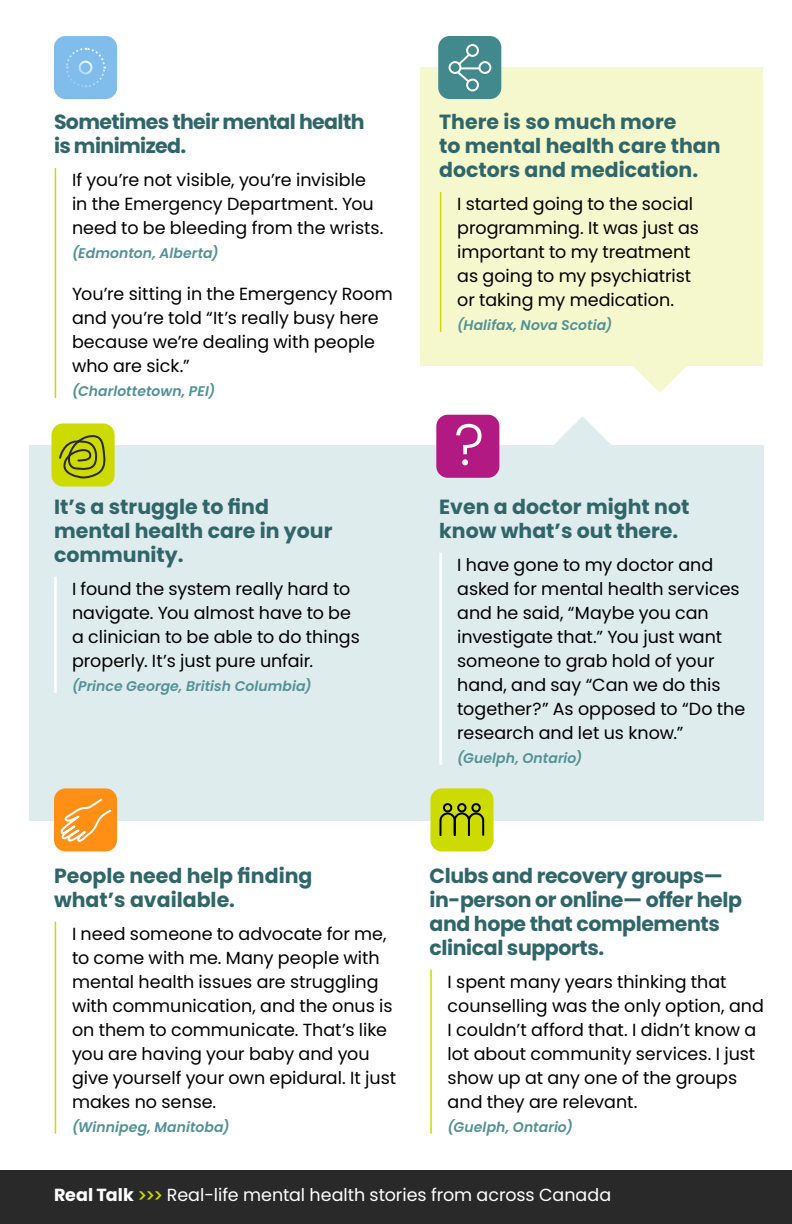
<style>
.page{position:relative;width:792px;height:1224px;background:#fff}
.page>*{position:absolute;margin:0;border:0;box-sizing:border-box;transform-origin:0 0}
.t1{font:700 20.4px/24px "Poppins";color:#306669}
.t2{font:700 20.4px/24px "Poppins";letter-spacing:-.02em;color:#306669}
.t3{font:700 20.4px/24px "Poppins";letter-spacing:-.03em;color:#306669}
.t4{font:17.6px/24px "Poppins";color:#000}
.t5{font:17.6px "Poppins";color:#fff}
.t6{font:italic 600 14px "Poppins";letter-spacing:.005em;color:#529296}
.s1{font-weight:700}
.s2{font-weight:500;font-size:18.2px;color:#cddb00}
</style>
<div class="page">
<div style="left:29px;top:445px;width:734px;height:376px;background:#dfeced"></div>
<div style="left:420px;top:68px;width:343px;height:298px;background:#f5f8cc"></div>
<hr style="left:55px;top:168px;width:1px;height:230px;background:#cddb00">
<hr style="left:440px;top:192px;width:1px;height:140px;background:#cddb00">
<div style="left:54px;top:788px;width:63px;height:63px;background:#ff9015;border-radius:12px"></div>
<div style="left:430px;top:788px;width:64px;height:63px;background:#cddb00;border-radius:12px"></div>
<hr style="left:54px;top:577px;width:3px;height:116px;background:#fff">
<hr style="left:439px;top:553px;width:3px;height:212px;background:#fff">
<div style="left:0;top:1170px;width:792px;height:54px;background:#292929"></div>
<hr style="left:55px;top:922px;width:1px;height:212px;background:#cddb00">
<hr style="left:430px;top:970px;width:2px;height:164px;background:#cddb00">
<div style="left:54px;top:36px;width:63px;height:63px;background:#80bdec;border-radius:12px"></div>
<svg style="left:66px;top:47px;width:40px;height:40px"></svg>
<div style="left:79px;top:61px;width:13px;height:13px;border:2px solid #fff;border-radius:50%"></div>
<div style="left:443px;top:803px;width:9px;height:9px;border:2px solid #000;border-radius:50%"></div>
<div style="left:471px;top:803px;width:10px;height:9px;border:2px solid #000;border-radius:50%"></div>
<div style="left:457px;top:803px;width:10px;height:9px;border:2px solid #000;border-radius:50%"></div>
<svg style="left:439px;top:811px;width:46px;height:25px"></svg>
<div style="left:436px;top:415px;width:63px;height:63px;background:#b31983;border-radius:12px"></div>
<svg style="left:456px;top:424px;width:26px;height:41px"></svg>
<div style="left:438px;top:36px;width:63px;height:63px;background:#41898d;border-radius:12px"></div>
<div style="left:449px;top:61px;width:12px;height:13px;border:2px solid #fff;border-radius:50%"></div>
<div style="left:479px;top:61px;width:12px;height:13px;border:2px solid #fff;border-radius:50%"></div>
<div style="left:466px;top:44px;width:13px;height:13px;border:2px solid #fff;border-radius:50%"></div>
<div style="left:466px;top:79px;width:13px;height:12px;border:2px solid #fff;border-radius:50%"></div>
<hr style="left:460px;top:67px;width:20px;height:2px;background:#fff">
<svg style="left:455px;top:51px;width:18px;height:33px"></svg>
<div style="left:52px;top:423px;width:63px;height:64px;background:#cddb00;border-radius:12px"></div>
<svg style="left:59px;top:435px;width:47px;height:44px"></svg>
<svg style="left:60px;top:798px;width:52px;height:44px"></svg>
<svg style="left:633px;top:366px;width:54px;height:27px"></svg>
<svg style="left:554px;top:416px;width:57px;height:29px"></svg>
<p class="t3" style="left:54px;top:110px;width:312px">Sometimes their mental health is minimized.</p>
<p class="t4" style="left:72px;top:168px;width:313px">If you’re not visible, you’re invisible in the Emergency Department. You need to be bleeding from the wrists.</p>
<p class="t6" style="left:72px;top:245px;width:148px">(Edmonton, Alberta)</p>
<p class="t4" style="left:72px;top:282px;width:322px">You’re sitting in the Emergency Room and you’re told “It’s really busy here because we’re dealing with people who are sick.”</p>
<p class="t6" style="left:72px;top:383px;width:145px">(Charlottetown, PEI)</p>
<p class="t1" style="left:54px;top:495px;width:280px">It’s a struggle to find mental health care in your community.</p>
<p class="t4" style="left:72px;top:577px;width:289px">I found the system really hard to navigate. You almost have to be a clinician to be able to do things properly. It’s just pure unfair.</p>
<p class="t6" style="left:72px;top:678px;width:241px">(Prince George, British Columbia)</p>
<p class="t1" style="left:439px;top:110px;width:283px">There is so much more<br>to mental health care than doctors and medication.</p>
<p class="t4" style="left:457px;top:192px;width:243px">I started going to the social programming. It was just as important to my treatment as going to my psychiatrist or taking my medication.</p>
<p class="t6" style="left:457px;top:317px;width:157px">(Halifax, Nova Scotia)</p>
<p class="t1" style="left:439px;top:495px;width:252px">Even a doctor might not know what’s out there.</p>
<p class="t4" style="left:457px;top:553px;width:290px">I have gone to my doctor and asked for mental health services and he said, “Maybe you can investigate that.” You just want someone to grab hold of your hand, and say “Can we do this together?” As opposed to “Do the research and let us know.”</p>
<p class="t6" style="left:457px;top:750px;width:127px">(Guelph, Ontario)</p>
<p class="t1" style="left:54px;top:864px;width:260px">People need help finding what’s available.</p>
<p class="t4" style="left:72px;top:922px;width:326px">I need someone to advocate for me, to come with me. Many people with mental health issues are struggling with communication, and the onus is on them to communicate. That’s like you are having your baby and you give yourself your own epidural. It just makes no sense.</p>
<p class="t6" style="left:72px;top:1119px;width:159px">(Winnipeg, Manitoba)</p>
<p class="t2" style="left:430px;top:864px;width:314px">Clubs and recovery groups— in-person or online— offer help and hope that complements clinical supports.</p>
<p class="t4" style="left:448px;top:970px;width:318px">I spent many years thinking that counselling was the only option, and<br>I couldn’t afford that. I didn’t know a lot about community services. I just show up at any one of the groups and they are relevant.</p>
<p class="t6" style="left:448px;top:1119px;width:127px">(Guelph, Ontario)</p>
<p class="t5" style="left:54px;top:1185px;width:559px"><span class="s1">Real Talk</span> <span class="s2">&gt;&gt;&gt;</span> Real-life mental health stories from across Canada</p>
</div>
